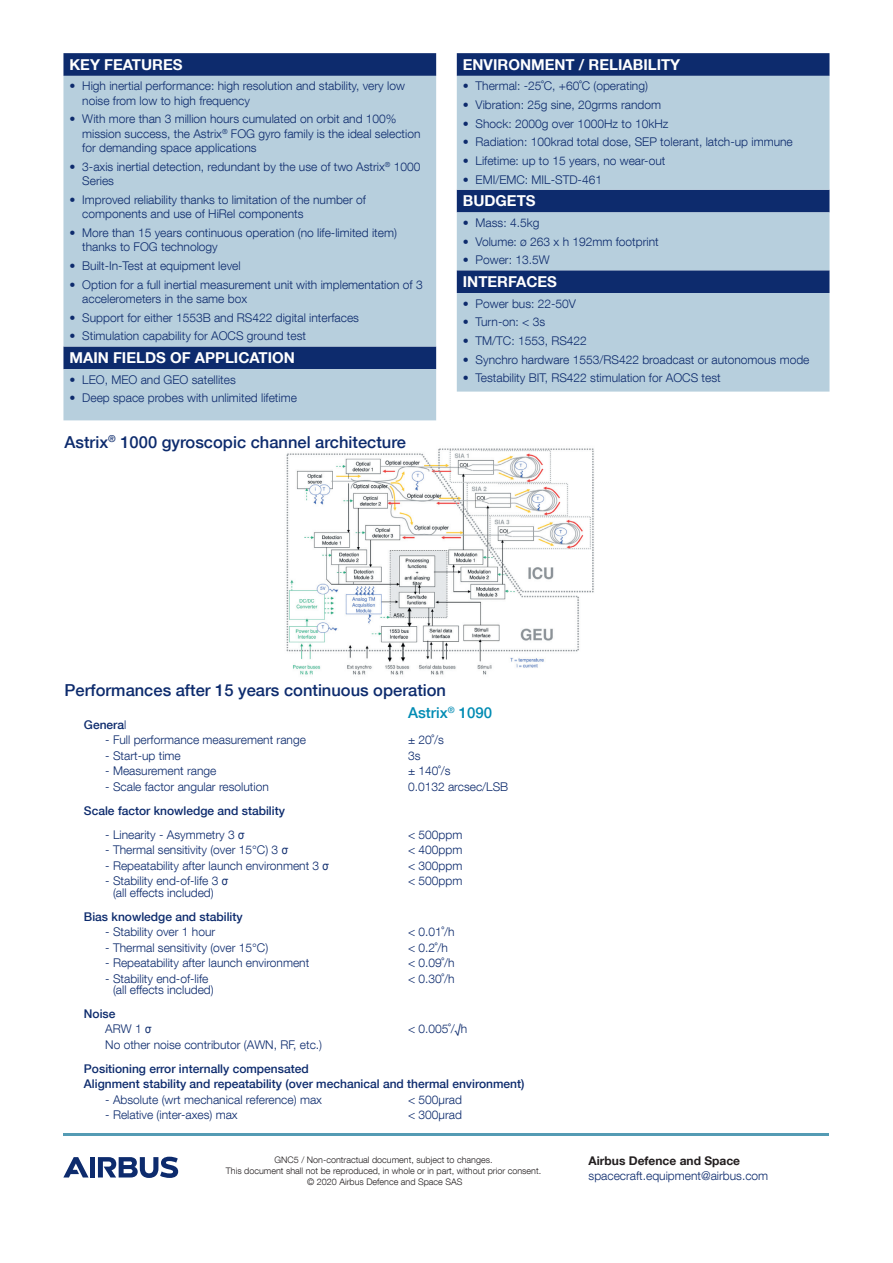
<style>
.page{position:relative;width:893px;height:1263px;background:#fff}
.page>*{position:absolute;margin:0;border:0;box-sizing:border-box;transform-origin:0 0}
.t1{font:500 16.5px "Helvetica Neue LT Com";color:#0d2b6d}
.t2{font:700 15px "Helvetica Neue LT Com";color:#fff}
.t3{font:500 15px "Helvetica Neue LT Com";color:#008bb3}
.t4{font:300 12px/14.4px "Helvetica Neue LT Com";color:#0d2b6d}
.t5{font:500 12px/15.5px "Helvetica Neue LT Com";color:#0d2b6d}
.t6{font:700 12px "Helvetica Neue LT Com";color:#231f20}
.t7{font:300 9px/10.8px "Helvetica Neue LT Com";color:#231f20;text-align:center}
.s1{font-weight:300}
.s2{font-family:"Arial Narrow";font-weight:400}
</style>
<div class="page">
<img style="left:286px;top:448px;width:308px;height:227px">
<svg style="left:63px;top:53px;width:373px;height:23px;background:#112e6f"></svg>
<div style="left:63px;top:76px;width:373px;height:344px;background:#b7cfdd"></div>
<svg style="left:457px;top:53px;width:372px;height:23px;background:#102e6f"></svg>
<svg style="left:457px;top:76px;width:372px;height:316px;background:#9fb7cd"></svg>
<div style="left:90px;top:1157px;width:5px;height:20px;background:#0d2b6d"></div>
<svg style="left:63px;top:1157px;width:26px;height:20px"></svg>
<svg style="left:98px;top:1157px;width:80px;height:21px"></svg>
<hr style="left:64px;top:1133px;width:765px;height:2px;background:#549bb4">
<p class="t2" style="left:69px;top:55px;width:115px">KEY FEATURES</p>
<p class="t4" style="left:82px;top:79px;width:324px;text-indent:-13px">• High inertial performance: high resolution and stability, very low noise from low to high frequency</p>
<p class="t4" style="left:82px;top:112px;width:340px;text-indent:-13px">• With more than 3 million hours cumulated on orbit and 100% mission success, the Astrix<sup>®</sup> FOG gyro family is the ideal selection for demanding space applications</p>
<p class="t4" style="left:82px;top:159px;width:340px;text-indent:-13px">• 3-axis inertial detection, redundant by the use of two Astrix<sup>®</sup> 1000<br>Series</p>
<p class="t4" style="left:82px;top:192px;width:285px;text-indent:-13px">• Improved reliability thanks to limitation of the number of components and use of HiRel components</p>
<p class="t4" style="left:82px;top:225px;width:316px;text-indent:-13px">• More than 15 years continuous operation (no life-limited item) thanks to FOG technology</p>
<p class="t4" style="left:69px;top:258px;width:173px">• Built-In-Test at equipment level</p>
<p class="t4" style="left:82px;top:277px;width:342px;text-indent:-13px">• Option for a full inertial measurement unit with implementation of 3 accelerometers in the same box</p>
<p class="t4" style="left:69px;top:310px;width:291px">• Support for either 1553B and RS422 digital interfaces</p>
<p class="t4" style="left:69px;top:329px;width:238px">• Stimulation capability for AOCS ground test</p>
<p class="t2" style="left:69px;top:348px;width:227px">MAIN FIELDS OF APPLICATION</p>
<p class="t4" style="left:69px;top:372px;width:168px">• LEO, MEO and GEO satellites</p>
<p class="t4" style="left:69px;top:391px;width:229px">• Deep space probes with unlimited lifetime</p>
<h1 class="t1" style="left:65px;top:432px;width:343px">Astrix<sup>®</sup> 1000 gyroscopic channel architecture</h1>
<p class="t2" style="left:463px;top:55px;width:219px">ENVIRONMENT / RELIABILITY</p>
<p class="t4" style="left:463px;top:79px;width:187px">• Thermal: -25˚C, +60˚C (operating)</p>
<p class="t4" style="left:463px;top:97px;width:200px">• Vibration: 25g sine, 20grms random</p>
<p class="t4" style="left:463px;top:116px;width:207px">• Shock: 2000g over 1000Hz to 10kHz</p>
<p class="t4" style="left:463px;top:135px;width:331px">• Radiation: 100krad total dose, SEP tolerant, latch-up immune</p>
<p class="t4" style="left:463px;top:153px;width:204px">• Lifetime: up to 15 years, no wear-out</p>
<p class="t4" style="left:463px;top:172px;width:141px">• EMI/EMC: MIL-STD-461</p>
<p class="t2" style="left:463px;top:192px;width:74px">BUDGETS</p>
<p class="t4" style="left:463px;top:215px;width:78px">• Mass: 4.5kg</p>
<p class="t4" style="left:463px;top:234px;width:197px">• Volume: ø 263 x h 192mm footprint</p>
<p class="t4" style="left:463px;top:253px;width:88px">• Power: 13.5W</p>
<p class="t2" style="left:463px;top:272px;width:96px">INTERFACES</p>
<p class="t4" style="left:463px;top:296px;width:115px">• Power bus: 22-50V</p>
<p class="t4" style="left:463px;top:314px;width:84px">• Turn-on: &lt; 3s</p>
<p class="t4" style="left:463px;top:333px;width:126px">• TM/TC: 1553, RS422</p>
<p class="t4" style="left:463px;top:352px;width:348px">• Synchro hardware 1553/RS422 broadcast or autonomous mode</p>
<p class="t4" style="left:463px;top:370px;width:259px">• Testability BIT, RS422 stimulation for AOCS test</p>
<h1 class="t1" style="left:65px;top:680px;width:383px">Performances after 15 years continuous operation</h1>
<p class="t3" style="left:408px;top:703px;width:86px">Astrix<sup>®</sup> 1090</p>
<p class="t5" style="left:84px;top:717px;width:44px">Genera<span class="s1">l</span></p>
<p class="t4" style="left:105px;top:732px;width:202px">- Full performance measurement range</p>
<p class="t4" style="left:408px;top:732px;width:37px">± 20˚/s</p>
<p class="t4" style="left:105px;top:748px;width:77px">- Start-up time</p>
<p class="t4" style="left:408px;top:748px;width:14px">3s</p>
<p class="t4" style="left:105px;top:763px;width:113px">- Measurement range</p>
<p class="t4" style="left:408px;top:763px;width:44px">± 140˚/s</p>
<p class="t4" style="left:105px;top:779px;width:165px">- Scale factor angular resolution</p>
<p class="t4" style="left:408px;top:779px;width:102px">0.0132 arcsec/LSB</p>
<p class="t5" style="left:84px;top:803px;width:202px">Scale factor knowledge and stability</p>
<p class="t4" style="left:105px;top:827px;width:141px">- Linearity - Asymmetry 3 <span class="s2">σ</span></p>
<p class="t4" style="left:408px;top:827px;width:56px">&lt; 500ppm</p>
<p class="t4" style="left:105px;top:843px;width:184px">- Thermal sensitivity (over 15°C) 3 <span class="s2">σ</span></p>
<p class="t4" style="left:408px;top:843px;width:56px">&lt; 400ppm</p>
<p class="t4" style="left:105px;top:858px;width:225px">- Repeatability after launch environment 3 <span class="s2">σ</span></p>
<p class="t4" style="left:408px;top:858px;width:56px">&lt; 300ppm</p>
<p class="t4" style="left:105px;top:874px;width:124px">- Stability end-of-life 3 <span class="s2">σ</span></p>
<p class="t4" style="left:408px;top:874px;width:56px">&lt; 500ppm</p>
<p class="t4" style="left:113px;top:885px;width:102px">(all effects included)</p>
<p class="t5" style="left:84px;top:908px;width:160px">Bias knowledge and stability</p>
<p class="t4" style="left:105px;top:924px;width:112px">- Stability over 1 hour</p>
<p class="t4" style="left:408px;top:924px;width:48px">&lt; 0.01˚/h</p>
<p class="t4" style="left:105px;top:940px;width:165px">- Thermal sensitivity (over 15°C)</p>
<p class="t4" style="left:408px;top:940px;width:41px">&lt; 0.2˚/h</p>
<p class="t4" style="left:105px;top:955px;width:206px">- Repeatability after launch environment</p>
<p class="t4" style="left:408px;top:955px;width:48px">&lt; 0.09˚/h</p>
<p class="t4" style="left:105px;top:971px;width:105px">- Stability end-of-life</p>
<p class="t4" style="left:408px;top:971px;width:48px">&lt; 0.30˚/h</p>
<p class="t4" style="left:113px;top:982px;width:102px">(all effects included)</p>
<p class="t5" style="left:105px;top:1006px;width:48px;text-indent:-21px">Noise<br><span class="s1">ARW 1</span> <span class="s2">σ</span></p>
<p class="t4" style="left:408px;top:1022px;width:61px">&lt; 0.005˚/√h</p>
<p class="t4" style="left:105px;top:1037px;width:218px">No other noise contributor (AWN, RF, etc.)</p>
<p class="t5" style="left:84px;top:1061px;width:442px">Positioning error internally compensated<br>Alignment stability and repeatability (over mechanical and thermal environment)</p>
<p class="t4" style="left:105px;top:1092px;width:218px">- Absolute (wrt mechanical reference) max</p>
<p class="t4" style="left:408px;top:1092px;width:55px">&lt; 500μrad</p>
<p class="t4" style="left:105px;top:1108px;width:134px">- Relative (inter-axes) max</p>
<p class="t4" style="left:408px;top:1108px;width:55px">&lt; 300μrad</p>
<p class="t7" style="left:226px;top:1154px;width:317px">GNC5 / Non-contractual document, subject to changes.<br>This document shall not be reproduced, in whole or in part, without prior consent. © 2020 Airbus Defence and Space SAS</p>
<p class="t6" style="left:589px;top:1153px;width:153px">Airbus Defence and Space</p>
<p class="t4" style="left:589px;top:1168px;width:181px">spacecraft.equipment@airbus.com</p>
</div>
